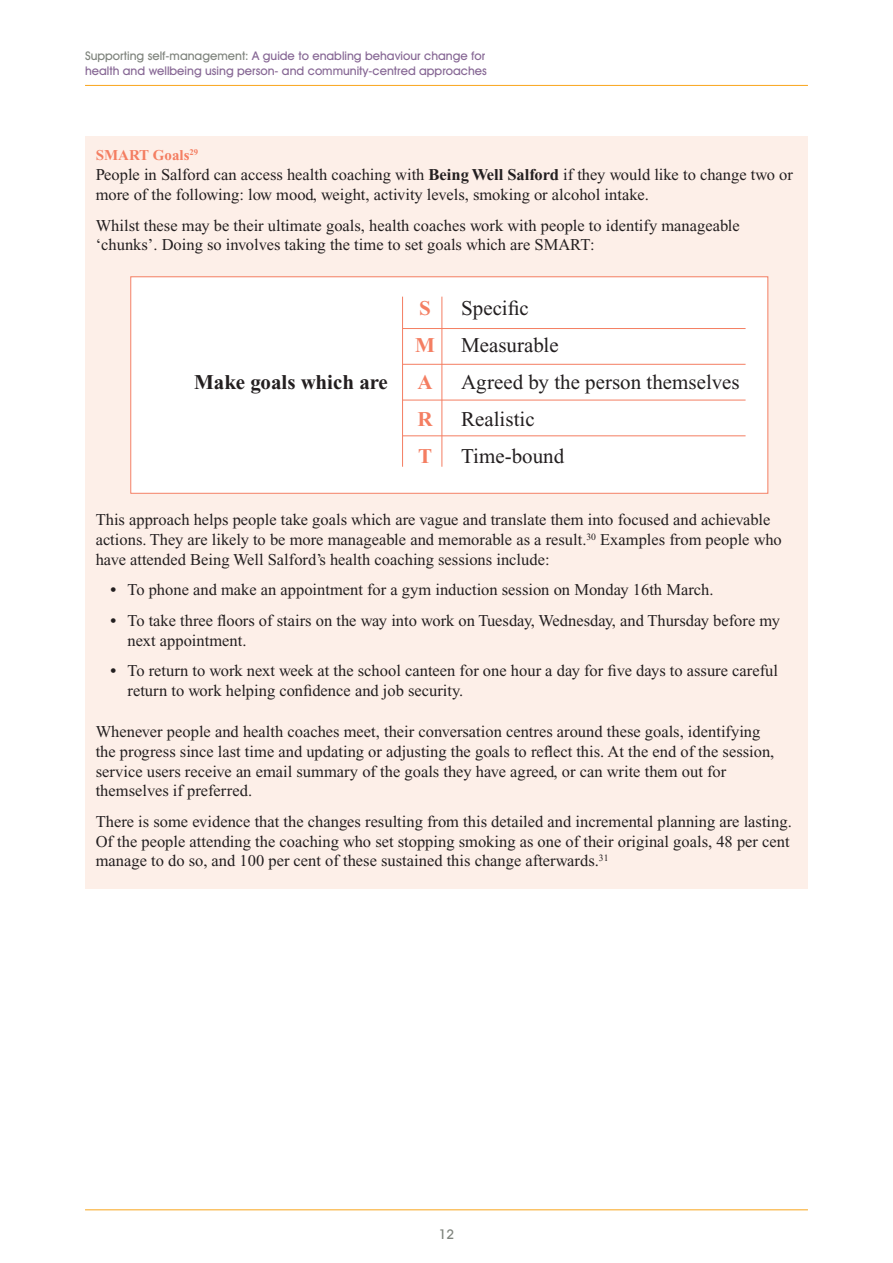
<style>
.page{position:relative;width:893px;height:1263px;background:#fff}
.page>*{position:absolute;margin:0;border:0;box-sizing:border-box;transform-origin:0 0}
.t1{font:21px/37px "Times New Roman";color:#231f20}
.t2{font:700 21px "Times New Roman";color:#231f20}
.t3{font:700 21px "Times New Roman";color:#f47e62}
.t4{font:16.5px/19.8px "Times New Roman";color:#231f20}
.t5{font:700 15px "Times New Roman";color:#f47e62}
.t6{font:500 13.5px "Avant Garde IT Cby BT";color:#7f847d}
.t7{font:500 12px/15px "Avant Garde IT Cby BT";color:#876895}
.s1{color:#7f847d}
.s2{font-weight:700}
.s3{font-weight:700;color:#f47e62}
</style>
<div class="page">
<hr style="left:85px;top:1209px;width:723px;height:1px;background:#f9a51b">
<hr style="left:85px;top:85px;width:723px;height:1px;background:#f9a51b">
<div style="left:85px;top:136px;width:723px;height:753px;background:#fdefe8"></div>
<div style="left:131px;top:277px;width:637px;height:216px;background:#fff"></div>
<div style="left:130px;top:276px;width:638px;height:218px;border:1px solid #f47e62"></div>
<hr style="left:403px;top:328px;width:343px;height:1px;background:#f47e62">
<hr style="left:403px;top:364px;width:343px;height:1px;background:#f47e62">
<hr style="left:403px;top:400px;width:343px;height:1px;background:#f47e62">
<hr style="left:403px;top:435px;width:343px;height:1px;background:#f47e62">
<hr style="left:402px;top:297px;width:1px;height:170px;background:#f47e62">
<hr style="left:441px;top:297px;width:1px;height:170px;background:#f47e62">
<p class="t7" style="left:85px;top:48px;width:403px"><span class="s1">Supporting self-management:</span> A guide to enabling behaviour change for health and wellbeing using person- and community-centred approaches</p>
<h3 class="t5" style="left:96px;top:147px;width:104px">SMART Goals<sup>29</sup></h3>
<p class="t4" style="left:96px;top:165px;width:699px">People in Salford can access health coaching with <span class="s2">Being Well Salford</span> if they would like to change two or more of the following: low mood, weight, activity levels, smoking or alcohol intake.</p>
<p class="t4" style="left:96px;top:215px;width:646px">Whilst these may be their ultimate goals, health coaches work with people to identify manageable ‘chunks’. Doing so involves taking the time to set goals which are SMART:</p>
<p class="t1" style="left:415px;top:289px;width:145px;text-indent:46px">Specific<br><span class="s3">M</span> Measurable</p>
<p class="t3" style="left:419px;top:296px;width:13px">S</p>
<p class="t2" style="left:194px;top:370px;width:195px">Make goals which are</p>
<p class="t3" style="left:418px;top:370px;width:17px">A</p>
<p class="t1" style="left:461px;top:364px;width:280px">Agreed by the person themselves</p>
<p class="t3" style="left:418px;top:407px;width:17px">R</p>
<p class="t1" style="left:461px;top:401px;width:75px">Realistic</p>
<p class="t3" style="left:418px;top:445px;width:16px">T</p>
<p class="t1" style="left:461px;top:438px;width:105px">Time-bound</p>
<p class="t4" style="left:96px;top:510px;width:688px">This approach helps people take goals which are vague and translate them into focused and achievable actions. They are likely to be more manageable and memorable as a result.<sup>30</sup> Examples from people who have attended Being Well Salford’s health coaching sessions include:</p>
<p class="t4" style="left:111px;top:580px;width:604px"><span class="s2">•</span> To phone and make an appointment for a gym induction session on Monday 16th March.</p>
<p class="t4" style="left:128px;top:610px;width:654px;text-indent:-17px"><span class="s2">•</span> To take three floors of stairs on the way into work on Tuesday, Wednesday, and Thursday before my next appointment.</p>
<p class="t4" style="left:128px;top:661px;width:652px;text-indent:-17px"><span class="s2">•</span> To return to work next week at the school canteen for one hour a day for five days to assure careful return to work helping confidence and job security.</p>
<p class="t4" style="left:96px;top:721px;width:680px">Whenever people and health coaches meet, their conversation centres around these goals, identifying the progress since last time and updating or adjusting the goals to reflect this. At the end of the session, service users receive an email summary of the goals they have agreed, or can write them out for themselves if preferred.</p>
<p class="t4" style="left:96px;top:811px;width:698px">There is some evidence that the changes resulting from this detailed and incremental planning are lasting.<br>Of the people attending the coaching who set stopping smoking as one of their original goals, 48 per cent manage to do so, and 100 per cent of these sustained this change afterwards.<sup>31</sup></p>
<p class="t6" style="left:439px;top:1226px;width:17px">12</p>
</div>
